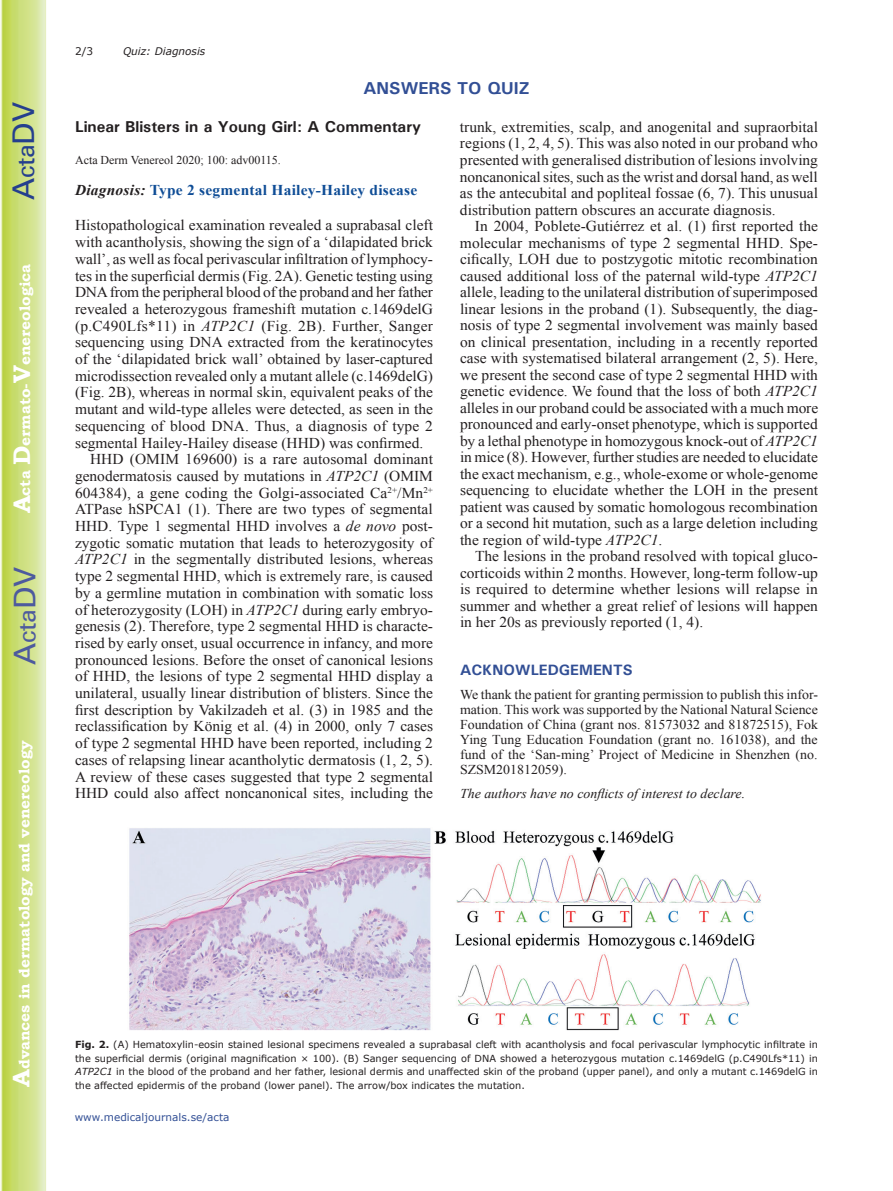
<style>
.page{position:relative;width:893px;height:1191px;background:#fff}
.page>*{position:absolute;margin:0;border:0;box-sizing:border-box;transform-origin:0 0}
.t1{font:30px "Univers";color:#4d5a9e}
.t2{font:30px "Univers";color:#253f8e}
.t3{font:700 17.25px "Univers";color:#324f95}
.t4{font:700 15.75px "Univers";color:#231f20}
.t5{font:15px/16.5px "Times New Roman";color:#231f20;text-align:justify}
.t6{font:700 15px "Bookman Old Style";color:#fff}
.t7{font:700 15px "Times New Roman";letter-spacing:.015em;color:#0f4d96}
.t8{font:700 15px "Univers";color:#324f95}
.t9{font:13.5px/15px "Times New Roman";letter-spacing:.005em;color:#231f20;text-align:justify}
.t10{font:italic 13.5px "Times New Roman";color:#231f20}
.t11{font:12px "Times New Roman";color:#231f20}
.t12{font:10.5px "Verdana";color:#324f95}
.t13{font:italic 10.5px "Verdana";color:#231f20}
.t14{font:10.5px "Verdana";color:#231f20}
.t15{font:9.75px/13.5px "Verdana";color:#231f20;text-align:justify}
.s1{font-size:24px}
.s2{font-style:italic;color:#231f20}
.s3{font-style:italic}
.s4{font-weight:700}
</style>
<div class="page">
<svg style="left:1px;top:0;width:45px;height:1191px;background:#cfe084"></svg>
<img style="left:129px;top:828px;width:632px;height:203px">
<h1 class="t2" style="left:6px;top:200px;width:100px;rotate:-90deg">A<span class="s1">cta</span>DV</h1>
<p class="t6" style="left:16px;top:513px;width:251px;rotate:-90deg"><span class="s1">A</span>cta <span class="s1">D</span>ermato-<span class="s1">V</span>enereologica</p>
<h1 class="t1" style="left:7px;top:665px;width:100px;rotate:-90deg">A<span class="s1">cta</span>DV</h1>
<p class="t6" style="left:15px;top:1087px;width:347px;rotate:-90deg"><span class="s1">A</span>dvances in dermatology and venereology</p>
<p class="t14" style="left:75px;top:44px;width:20px">2/3</p>
<p class="t13" style="left:123px;top:44px;width:84px">Quiz: Diagnosis</p>
<p class="t3" style="left:363px;top:77px;width:168px">ANSWERS TO QUIZ</p>
<p class="t4" style="left:75px;top:117px;width:347px">Linear Blisters in a Young Girl: A Commentary</p>
<p class="t11" style="left:75px;top:152px;width:207px">Acta Derm Venereol 2020; 100: adv00115.</p>
<p class="t7" style="left:75px;top:180px;width:344px"><span class="s2">Diagnosis:</span> Type 2 segmental Hailey-Hailey disease</p>
<p class="t5" style="left:75px;top:217px;width:360px">Histopathological examination revealed a suprabasal cleft</p>
<p class="t5" style="left:75px;top:234px;width:359px">with acantholysis, showing the sign of a ‘dilapidated brick</p>
<p class="t5" style="left:75px;top:250px;width:359px">wall’, as well as focal perivascular infiltration of lymphocy-</p>
<p class="t5" style="left:75px;top:267px;width:360px">tes in the superficial dermis (Fig. 2A). Genetic testing using</p>
<p class="t5" style="left:75px;top:284px;width:360px">DNA from the peripheral blood of the proband and her father</p>
<p class="t5" style="left:75px;top:300px;width:360px">revealed a heterozygous frameshift mutation c.1469delG</p>
<p class="t5" style="left:75px;top:317px;width:359px">(p.C490Lfs*11) in <span class="s3">ATP2C1</span> (Fig. 2B). Further, Sanger</p>
<p class="t5" style="left:75px;top:334px;width:359px">sequencing using DNA extracted from the keratinocytes</p>
<p class="t5" style="left:75px;top:350px;width:360px">of the ‘dilapidated brick wall’ obtained by laser-captured</p>
<p class="t5" style="left:75px;top:367px;width:359px">microdissection revealed only a mutant allele (c.1469delG)</p>
<p class="t5" style="left:75px;top:384px;width:359px">(Fig. 2B), whereas in normal skin, equivalent peaks of the</p>
<p class="t5" style="left:75px;top:401px;width:360px">mutant and wild-type alleles were detected, as seen in the</p>
<p class="t5" style="left:75px;top:417px;width:359px">sequencing of blood DNA. Thus, a diagnosis of type 2</p>
<p class="t5" style="left:75px;top:434px;width:350px">segmental Hailey-Hailey disease (HHD) was confirmed.</p>
<p class="t5" style="left:90px;top:451px;width:345px">HHD (OMIM 169600) is a rare autosomal dominant</p>
<p class="t5" style="left:75px;top:467px;width:359px">genodermatosis caused by mutations in <span class="s3">ATP2C1</span> (OMIM</p>
<p class="t5" style="left:75px;top:484px;width:359px">604384), a gene coding the Golgi-associated Ca<sup>2+</sup>/Mn<sup>2+</sup></p>
<p class="t5" style="left:75px;top:501px;width:359px">ATPase hSPCA1 (1). There are two types of segmental</p>
<p class="t5" style="left:75px;top:517px;width:359px">HHD. Type 1 segmental HHD involves a <span class="s3">de novo</span> post-</p>
<p class="t5" style="left:75px;top:534px;width:360px">zygotic somatic mutation that leads to heterozygosity of</p>
<p class="t5" style="left:75px;top:551px;width:360px"><span class="s3">ATP2C1</span> in the segmentally distributed lesions, whereas</p>
<p class="t5" style="left:75px;top:567px;width:359px">type 2 segmental HHD, which is extremely rare, is caused</p>
<p class="t5" style="left:75px;top:584px;width:360px">by a germline mutation in combination with somatic loss</p>
<p class="t5" style="left:75px;top:601px;width:359px">of heterozygosity (LOH) in <span class="s3">ATP2C1</span> during early embryo-</p>
<p class="t5" style="left:75px;top:617px;width:359px">genesis (2). Therefore, type 2 segmental HHD is characte-</p>
<p class="t5" style="left:75px;top:634px;width:359px">rised by early onset, usual occurrence in infancy, and more</p>
<p class="t5" style="left:75px;top:651px;width:359px">pronounced lesions. Before the onset of canonical lesions</p>
<p class="t5" style="left:75px;top:668px;width:359px">of HHD, the lesions of type 2 segmental HHD display a</p>
<p class="t5" style="left:75px;top:684px;width:360px">unilateral, usually linear distribution of blisters. Since the</p>
<p class="t5" style="left:75px;top:701px;width:359px">first description by Vakilzadeh et al. (3) in 1985 and the</p>
<p class="t5" style="left:75px;top:718px;width:359px">reclassification by König et al. (4) in 2000, only 7 cases</p>
<p class="t5" style="left:75px;top:734px;width:359px">of type 2 segmental HHD have been reported, including 2</p>
<p class="t5" style="left:75px;top:751px;width:360px">cases of relapsing linear acantholytic dermatosis (1, 2, 5).</p>
<p class="t5" style="left:75px;top:768px;width:359px">A review of these cases suggested that type 2 segmental</p>
<p class="t5" style="left:75px;top:784px;width:360px">HHD could also affect noncanonical sites, including the</p>
<p class="t5" style="left:460px;top:118px;width:360px">trunk, extremities, scalp, and anogenital and supraorbital regions (1, 2, 4, 5). This was also noted in our proband who presented with generalised distribution of lesions involving noncanonical sites, such as the wrist and dorsal hand, as well as the antecubital and popliteal fossae (6, 7). This unusual distribution pattern obscures an accurate diagnosis.</p>
<p class="t5" style="left:460px;top:217px;width:360px;text-indent:15px">In 2004, Poblete-Gutiérrez et al. (1) first reported the molecular mechanisms of type 2 segmental HHD. Spe&shy;cifically, LOH due to postzygotic mitotic recombination caused additional loss of the paternal wild-type <span class="s3">ATP2C1 </span>allele, leading to the unilateral distribution of superimposed linear lesions in the proband (1). Subsequently, the diag&shy;nosis of type 2 segmental involvement was mainly based on clinical presentation, including in a recently reported case with systematised bilateral arrangement (2, 5). Here, we present the second case of type 2 segmental HHD with genetic evidence. We found that the loss of both <span class="s3">ATP2C1 </span>alleles in our proband could be associated with a much more pronounced and early-onset phenotype, which is supported by a lethal phenotype in homozygous knock-out of <span class="s3">ATP2C1 </span>in mice (8). However, further studies are needed to elucidate the exact mechanism, e.g., whole-exome or whole-genome sequencing to elucidate whether the LOH in the present patient was caused by somatic homologous recombination or a second hit mutation, such as a large deletion including the region of wild-type <span class="s3">ATP2C1</span>.</p>
<p class="t5" style="left:460px;top:547px;width:359px;text-indent:15px">The lesions in the proband resolved with topical gluco&shy;corticoids within 2 months. However, long-term follow-up is required to determine whether lesions will relapse in summer and whether a great relief of lesions will happen in her 20s as previously reported (1, 4).</p>
<p class="t8" style="left:460px;top:660px;width:174px">ACKNOWLEDGEMENTS</p>
<p class="t9" style="left:460px;top:687px;width:359px">We thank the patient for granting permission to publish this infor&shy;mation. This work was supported by the National Natural Science Foundation of China (grant nos. 81573032 and 81872515), Fok Ying Tung Education Foundation (grant no. 161038), and the fund of the ‘San‑ming’ Project of Medicine in Shenzhen (no.<br>SZSM201812059).</p>
<p class="t10" style="left:460px;top:784px;width:287px">The authors have no conflicts of interest to declare.</p>
<p class="t15" style="left:75px;top:1038px;width:744px"><span class="s4">Fig. 2.</span> (A) Hematoxylin-eosin stained lesional specimens revealed a suprabasal cleft with acantholysis and focal perivascular lymphocytic infiltrate in the superficial dermis (original magnification × 100). (B) Sanger sequencing of DNA showed a heterozygous mutation c.1469delG (p.C490Lfs*11) in <span class="s3">ATP2C1</span> in the blood of the proband and her father, lesional dermis and unaffected skin of the proband (upper panel), and only a mutant c.1469delG in the affected epidermis of the proband (lower panel). The arrow/box indicates the mutation.</p>
<p class="t12" style="left:75px;top:1110px;width:156px">www.medicaljournals.se/acta</p>
</div>
